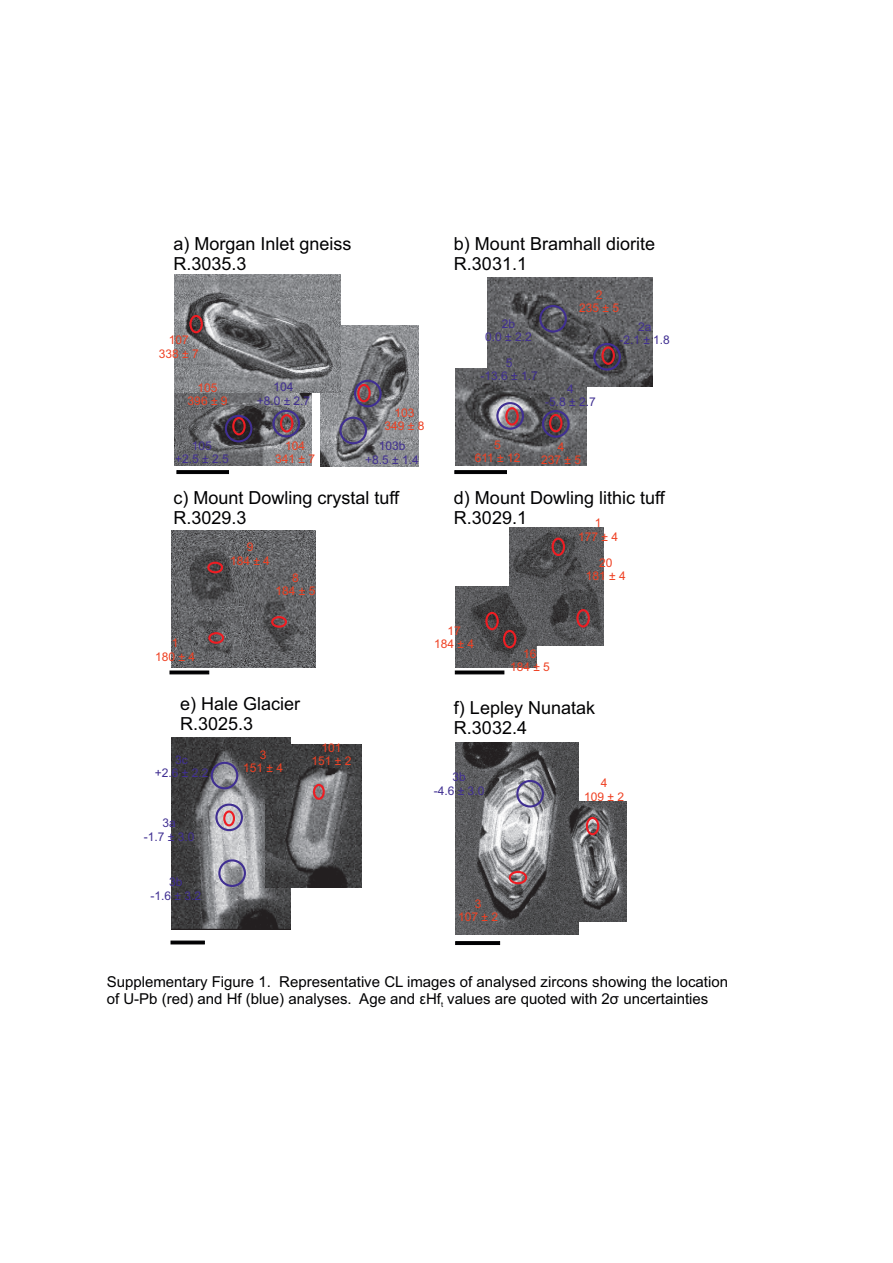
<style>
.page{position:relative;width:893px;height:1263px;background:#fff}
.page>*{position:absolute;margin:0;border:0;box-sizing:border-box;transform-origin:0 0}
.t1{font:18px/20.1px "Arial";color:#000002}
.t2{font:15px/16.8px "Arial";color:#000002}
.t3{font:12px/13.4px "Arial";color:#ef4123;text-align:center}
.t4{font:12px/13.4px "Arial";color:#402f92;text-align:center}
.t5{font:7.5px "Arial";color:#000002}
</style>
<div class="page">
<img style="left:320px;top:326px;width:98px;height:140px">
<img style="left:175px;top:393px;width:136px;height:72px">
<img style="left:175px;top:275px;width:166px;height:118px">
<svg style="left:176px;top:470px;width:53px;height:4px"></svg>
<img style="left:487px;top:278px;width:165px;height:109px">
<img style="left:455px;top:369px;width:132px;height:96px">
<svg style="left:454px;top:470px;width:53px;height:4px"></svg>
<img style="left:171px;top:531px;width:145px;height:136px">
<img style="left:177px;top:607px;width:67px;height:56px">
<svg style="left:169px;top:670px;width:41px;height:5px"></svg>
<svg style="left:454px;top:670px;width:51px;height:5px"></svg>
<img style="left:510px;top:527px;width:93px;height:118px">
<img style="left:455px;top:587px;width:81px;height:80px">
<svg style="left:170px;top:940px;width:35px;height:5px"></svg>
<img style="left:171px;top:737px;width:119px;height:193px">
<img style="left:266px;top:744px;width:95px;height:143px">
<svg style="left:455px;top:941px;width:45px;height:4px"></svg>
<img style="left:455px;top:742px;width:124px;height:192px">
<img style="left:561px;top:801px;width:65px;height:121px">
<div style="left:189px;top:315px;width:14px;height:18px;border:2px solid #ee1d23;border-radius:50%"></div>
<div style="left:354px;top:380px;width:28px;height:27px;border:2px solid #402f92;border-radius:50%"></div>
<div style="left:232px;top:417px;width:14px;height:18px;border:2px solid #ee1d23;border-radius:50%"></div>
<div style="left:280px;top:414px;width:13px;height:18px;border:2px solid #ee1d23;border-radius:50%"></div>
<div style="left:357px;top:384px;width:14px;height:18px;border:2px solid #ee1d23;border-radius:50%"></div>
<div style="left:339px;top:417px;width:28px;height:27px;border:2px solid #402f92;border-radius:50%"></div>
<div style="left:272px;top:410px;width:28px;height:27px;border:2px solid #402f92;border-radius:50%"></div>
<div style="left:225px;top:415px;width:27px;height:27px;border:2px solid #402f92;border-radius:50%"></div>
<div style="left:505px;top:407px;width:14px;height:19px;border:2px solid #ee1d23;border-radius:50%"></div>
<div style="left:549px;top:414px;width:13px;height:18px;border:2px solid #ee1d23;border-radius:50%"></div>
<div style="left:601px;top:346px;width:14px;height:19px;border:2px solid #ee1d23;border-radius:50%"></div>
<div style="left:496px;top:402px;width:28px;height:28px;border:2px solid #402f92;border-radius:50%"></div>
<div style="left:542px;top:410px;width:28px;height:28px;border:2px solid #402f92;border-radius:50%"></div>
<div style="left:593px;top:343px;width:28px;height:28px;border:2px solid #402f92;border-radius:50%"></div>
<div style="left:539px;top:305px;width:28px;height:28px;border:2px solid #402f92;border-radius:50%"></div>
<div style="left:586px;top:817px;width:13px;height:18px;border:2px solid #ee1d23;border-radius:50%"></div>
<div style="left:509px;top:871px;width:18px;height:13px;border:2px solid #ee1d23;border-radius:50%"></div>
<div style="left:516px;top:780px;width:28px;height:27px;border:2px solid #402f92;border-radius:50%"></div>
<div style="left:313px;top:784px;width:12px;height:16px;border:2px solid #ee1d23;border-radius:50%"></div>
<div style="left:223px;top:810px;width:12px;height:16px;border:2px solid #ee1d23;border-radius:50%"></div>
<div style="left:215px;top:803px;width:28px;height:28px;border:2px solid #402f92;border-radius:50%"></div>
<div style="left:218px;top:859px;width:28px;height:28px;border:2px solid #402f92;border-radius:50%"></div>
<div style="left:211px;top:762px;width:27px;height:27px;border:2px solid #402f92;border-radius:50%"></div>
<div style="left:503px;top:630px;width:13px;height:18px;border:2px solid #ee1d23;border-radius:50%"></div>
<div style="left:485px;top:612px;width:14px;height:18px;border:2px solid #ee1d23;border-radius:50%"></div>
<div style="left:552px;top:538px;width:13px;height:18px;border:2px solid #ee1d23;border-radius:50%"></div>
<div style="left:576px;top:609px;width:14px;height:18px;border:2px solid #ee1d23;border-radius:50%"></div>
<div style="left:208px;top:632px;width:16px;height:12px;border:2px solid #ee1d23;border-radius:50%"></div>
<div style="left:271px;top:616px;width:16px;height:12px;border:2px solid #ee1d23;border-radius:50%"></div>
<div style="left:207px;top:562px;width:16px;height:11px;border:2px solid #ee1d23;border-radius:50%"></div>
<p class="t1" style="left:173px;top:235px;width:180px">a) Morgan Inlet gneiss<br>R.3035.3</p>
<p class="t1" style="left:454px;top:235px;width:203px">b) Mount Bramhall diorite<br>R.3031.1</p>
<p class="t3" style="left:159px;top:334px;width:41px">107<br>338 ± 7</p>
<p class="t3" style="left:188px;top:382px;width:41px">105<br>396 ± 9</p>
<p class="t4" style="left:175px;top:440px;width:55px">105<br>+2.5 ± 2.5</p>
<p class="t4" style="left:257px;top:381px;width:55px">104<br>+8.0 ± 2.7</p>
<p class="t3" style="left:275px;top:440px;width:41px">104<br>341 ± 7</p>
<p class="t3" style="left:384px;top:407px;width:41px">103<br>349 ± 8</p>
<p class="t4" style="left:365px;top:441px;width:55px">103b<br>+8.5 ± 1.4</p>
<p class="t3" style="left:579px;top:289px;width:41px">2<br>235 ± 5</p>
<p class="t4" style="left:485px;top:318px;width:48px">2b<br>0.0 ± 2.2</p>
<p class="t4" style="left:619px;top:321px;width:52px">2a<br>-2.1 ± 1.8</p>
<p class="t4" style="left:480px;top:357px;width:59px">5<br>-13.6 ± 1.7</p>
<p class="t4" style="left:545px;top:383px;width:52px">4<br>-5.8 ± 2.7</p>
<p class="t3" style="left:475px;top:439px;width:47px">5<br>611 ± 12</p>
<p class="t3" style="left:541px;top:441px;width:41px">4<br>237 ± 5</p>
<p class="t1" style="left:173px;top:489px;width:227px">c) Mount Dowling crystal tuff<br>R.3029.3</p>
<p class="t1" style="left:454px;top:489px;width:212px">d) Mount Dowling lithic tuff<br>R.3029.1</p>
<p class="t3" style="left:578px;top:517px;width:41px">1<br>177 ± 4</p>
<p class="t3" style="left:586px;top:557px;width:41px">20<br>181 ± 4</p>
<p class="t3" style="left:230px;top:542px;width:41px">9<br>184 ± 4</p>
<p class="t3" style="left:276px;top:572px;width:41px">8<br>184 ± 5</p>
<p class="t3" style="left:155px;top:637px;width:41px">1<br>180 ± 4</p>
<p class="t3" style="left:434px;top:625px;width:41px">17<br>184 ± 4</p>
<p class="t3" style="left:510px;top:648px;width:41px">16<br>184 ± 5</p>
<p class="t1" style="left:180px;top:695px;width:122px">e) Hale Glacier<br>R.3025.3</p>
<p class="t1" style="left:454px;top:699px;width:143px">f) Lepley Nunatak<br>R.3032.4</p>
<p class="t4" style="left:155px;top:754px;width:55px">3c<br>+2.6 ± 2.2</p>
<p class="t4" style="left:144px;top:817px;width:52px">3a<br>-1.7 ± 3.0</p>
<p class="t4" style="left:151px;top:877px;width:52px">3b<br>-1.6 ± 3.2</p>
<p class="t3" style="left:243px;top:749px;width:41px">3<br>151 ± 4</p>
<p class="t3" style="left:311px;top:742px;width:41px">101<br>151 ± 2</p>
<p class="t4" style="left:434px;top:771px;width:52px">3b<br>-4.6 ± 3.0</p>
<p class="t3" style="left:458px;top:898px;width:41px">3<br>107 ± 2</p>
<p class="t3" style="left:584px;top:777px;width:41px">4<br>109 ± 2</p>
<p class="t2" style="left:107px;top:975px;width:623px">Supplementary Figure 1. Representative CL images of analysed zircons showing the location of U-Pb (red) and Hf (blue) analyses. Age and εHf values are quoted with 2σ uncertainties</p>
<p class="t5" style="left:441px;top:1002px;width:4px">t</p>
</div>
